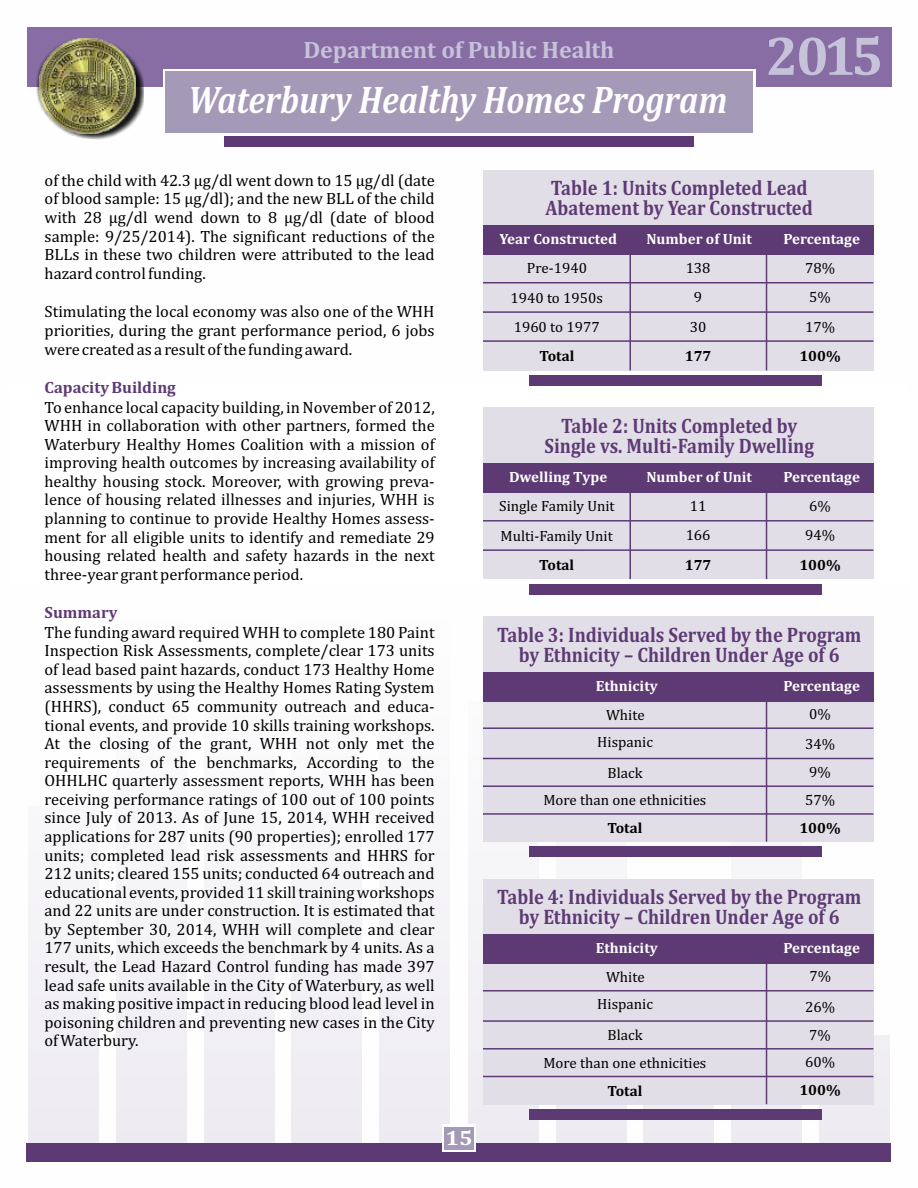
<style>
.page{position:relative;width:918px;height:1188px;background:#fff}
.page>*{position:absolute;margin:0;border:0;box-sizing:border-box;transform-origin:0 0}
.t1{font:700 55.5px "Cambria";color:#c5c2d9}
.t2{font:italic 700 39px "Cambria";color:#fefefe;scale:.86 1}
.t3{font:700 24px "Cambria";letter-spacing:-.005em;color:#c5c2d9}
.t4{font:700 21.15px/20.1px "Cambria";color:#5e3a75;text-align:center;scale:.88 1}
.t5{font:700 21px "Cambria";color:#fefefe;scale:1.09 1}
.t6{font:16.5px/18.6px "Cambria";color:#000;text-align:justify}
.t7{font:700 16.5px "Cambria";color:#5e3a75}
.t8{font:15px/28.2px "Cambria";color:#000}
.t9{font:700 15px "Cambria";color:#fff}
.t10{font:700 15px "Cambria";color:#000}
</style>
<div class="page">
<div style="left:11px;top:386px;width:896px;height:788px;background:linear-gradient(to right,#faf9fb,#faf9fb)"></div>
<div style="left:27px;top:1143px;width:864px;height:18px;background:#5e3a75"></div>
<div style="left:442px;top:1125px;width:34px;height:27px;background:#fefefe"></div>
<div style="left:444px;top:1127px;width:30px;height:23px;background:#a499b7"></div>
<div style="left:224px;top:128px;width:470px;height:18px;background:#5e3a75"></div>
<div style="left:27px;top:27px;width:864px;height:59px;background:#886da5"></div>
<svg style="left:37px;top:63px;width:107px;height:77px"></svg>
<img style="left:39px;top:38px;width:97px;height:95px">
<svg style="left:163px;top:69px;width:592px;height:67px;fill:#fefefe"></svg>
<div style="left:165px;top:72px;width:588px;height:61px;background:#a499b7"></div>
<div style="left:484px;top:170px;width:390px;height:200px;background:#e2dee7"></div>
<hr style="left:483px;top:282px;width:390px;height:1px;background:#5e3a75">
<hr style="left:483px;top:311px;width:390px;height:2px;background:#5e3a75">
<hr style="left:483px;top:340px;width:390px;height:2px;background:#5e3a75">
<div style="left:483px;top:225px;width:391px;height:29px;background:#5e3a75"></div>
<hr style="left:766px;top:254px;width:1px;height:116px;background:#5e3a75">
<div style="left:529px;top:375px;width:293px;height:11px;background:#5e3a75"></div>
<hr style="left:629px;top:254px;width:2px;height:116px;background:#5e3a75">
<div style="left:484px;top:408px;width:390px;height:171px;background:#e2dee7"></div>
<hr style="left:483px;top:520px;width:390px;height:2px;background:#5e3a75">
<hr style="left:483px;top:549px;width:390px;height:2px;background:#5e3a75">
<div style="left:483px;top:463px;width:391px;height:30px;background:#5e3a75"></div>
<hr style="left:766px;top:493px;width:1px;height:86px;background:#5e3a75">
<hr style="left:629px;top:493px;width:2px;height:86px;background:#5e3a75">
<div style="left:529px;top:584px;width:293px;height:11px;background:#5e3a75"></div>
<div style="left:484px;top:616px;width:390px;height:226px;background:#e2dee7"></div>
<hr style="left:483px;top:727px;width:390px;height:2px;background:#5e3a75">
<hr style="left:483px;top:758px;width:390px;height:1px;background:#5e3a75">
<div style="left:483px;top:672px;width:391px;height:29px;background:#5e3a75"></div>
<hr style="left:766px;top:701px;width:1px;height:141px;background:#5e3a75">
<div style="left:529px;top:846px;width:293px;height:11px;background:#5e3a75"></div>
<hr style="left:483px;top:785px;width:390px;height:2px;background:#5e3a75">
<hr style="left:483px;top:813px;width:390px;height:2px;background:#5e3a75">
<div style="left:484px;top:879px;width:390px;height:225px;background:#e2dee7"></div>
<hr style="left:483px;top:990px;width:390px;height:2px;background:#5e3a75">
<hr style="left:483px;top:1020px;width:390px;height:2px;background:#5e3a75">
<div style="left:483px;top:935px;width:391px;height:29px;background:#5e3a75"></div>
<hr style="left:766px;top:964px;width:1px;height:140px;background:#5e3a75">
<div style="left:529px;top:1109px;width:293px;height:11px;background:#5e3a75"></div>
<hr style="left:483px;top:1048px;width:390px;height:2px;background:#5e3a75">
<hr style="left:483px;top:1076px;width:390px;height:1px;background:#5e3a75">
<h3 class="t3" style="left:303px;top:39px;width:313px">Department of Public Health</h3>
<h1 class="t1" style="left:766px;top:32px;width:119px">2015</h1>
<h2 class="t2" style="left:188px;top:83px;width:629px">Waterbury Healthy Homes Program</h2>
<p class="t6" style="left:45px;top:172px;width:392px">of the child with 42.3 µg/dl went down to 15 µg/dl (date of blood sample: 15 µg/dl); and the new BLL of the child with 28 µg/dl wend down to 8 µg/dl (date of blood sample: 9/25/2014). The significant reductions of the BLLs in these two children were attributed to the lead hazard control funding.</p>
<p class="t6" style="left:45px;top:304px;width:392px">Stimulating the local economy was also one of the WHH priorities, during the grant performance period, 6 jobs were created as a result of the funding award.</p>
<p class="t7" style="left:45px;top:380px;width:133px">Capacity Building</p>
<p class="t6" style="left:45px;top:399px;width:392px">To enhance local capacity building, in November of 2012, WHH in collaboration with other partners, formed the Waterbury Healthy Homes Coalition with a mission of improving health outcomes by increasing availability of healthy housing stock. Moreover, with growing preva&shy;lence of housing related illnesses and injuries, WHH is planning to continue to provide Healthy Homes assess&shy;ment for all eligible units to identify and remediate 29 housing related health and safety hazards in the next three-year grant performance period.</p>
<p class="t7" style="left:45px;top:606px;width:74px">Summary</p>
<p class="t6" style="left:44px;top:624px;width:392px">The funding award required WHH to complete 180 Paint Inspection Risk Assessments, complete/clear 173 units of lead based paint hazards, conduct 173 Healthy Home assessments by using the Healthy Homes Rating System (HHRS), conduct 65 community outreach and educa&shy;tional events, and provide 10 skills training workshops.<br>At the closing of the grant, WHH not only met the requirements of the benchmarks, According to the OHHLHC quarterly assessment reports, WHH has been receiving performance ratings of 100 out of 100 points since July of 2013. As of June 15, 2014, WHH received applications for 287 units (90 properties); enrolled 177 units; completed lead risk assessments and HHRS for 212 units; cleared 155 units; conducted 64 outreach and educational events, provided 11 skill training workshops and 22 units are under construction. It is estimated that by September 30, 2014, WHH will complete and clear 177 units, which exceeds the benchmark by 4 units. As a result, the Lead Hazard Control funding has made 397 lead safe units available in the City of Waterbury, as well as making positive impact in reducing blood lead level in poisoning children and preventing new cases in the City of Waterbury.</p>
<p class="t5" style="left:446px;top:1129px;width:26px">15</p>
<p class="t4" style="left:546px;top:179px;width:305px;text-align:left">Table 1: Units Completed Lead<br>Abatement by Year Constructed</p>
<p class="t9" style="left:499px;top:232px;width:119px">Year Constructed</p>
<p class="t9" style="left:646px;top:232px;width:107px">Number of Unit</p>
<p class="t9" style="left:783px;top:232px;width:78px">Percentage</p>
<p class="t8" style="left:527px;top:255px;width:62px">Pre-1940</p>
<p class="t8" style="left:686px;top:254px;width:26px">138</p>
<p class="t8" style="left:805px;top:254px;width:31px">78%</p>
<p class="t8" style="left:510px;top:284px;width:94px">1940 to 1950s</p>
<p class="t8" style="left:514px;top:313px;width:87px">1960 to 1977</p>
<p class="t10" style="left:539px;top:349px;width:36px">Total</p>
<p class="t8" style="left:694px;top:284px;width:10px">9</p>
<p class="t8" style="left:809px;top:284px;width:23px">5%</p>
<p class="t8" style="left:690px;top:313px;width:18px">30</p>
<p class="t8" style="left:805px;top:313px;width:31px">17%</p>
<p class="t10" style="left:685px;top:349px;width:28px">177</p>
<p class="t10" style="left:799px;top:349px;width:43px">100%</p>
<p class="t4" style="left:545px;top:417px;width:308px">Table 2: Units Completed by<br>Single vs. Multi-Family Dwelling</p>
<p class="t9" style="left:509px;top:470px;width:100px">Dwelling Type</p>
<p class="t9" style="left:646px;top:470px;width:107px">Number of Unit</p>
<p class="t9" style="left:783px;top:470px;width:78px">Percentage</p>
<p class="t8" style="left:499px;top:493px;width:117px">Single Family Unit</p>
<p class="t8" style="left:690px;top:492px;width:18px">11</p>
<p class="t8" style="left:809px;top:492px;width:23px">6%</p>
<p class="t8" style="left:501px;top:522px;width:114px">Multi-Family Unit</p>
<p class="t10" style="left:539px;top:558px;width:36px">Total</p>
<p class="t8" style="left:686px;top:522px;width:26px">166</p>
<p class="t8" style="left:805px;top:522px;width:31px">94%</p>
<p class="t10" style="left:685px;top:558px;width:28px">177</p>
<p class="t10" style="left:799px;top:558px;width:43px">100%</p>
<p class="t4" style="left:497px;top:626px;width:416px">Table 3: Individuals Served by the Program by Ethnicity – Children Under Age of 6</p>
<p class="t9" style="left:596px;top:679px;width:64px">Ethnicity</p>
<p class="t9" style="left:783px;top:679px;width:78px">Percentage</p>
<p class="t8" style="left:606px;top:701px;width:40px">White</p>
<p class="t8" style="left:597px;top:729px;width:57px">Hispanic</p>
<p class="t8" style="left:608px;top:759px;width:37px">Black</p>
<p class="t8" style="left:809px;top:701px;width:23px">0%</p>
<p class="t8" style="left:805px;top:731px;width:31px">34%<br>9%</p>
<p class="t8" style="left:543px;top:787px;width:165px">More than one ethnicities</p>
<p class="t8" style="left:805px;top:787px;width:31px">57%</p>
<p class="t10" style="left:607px;top:821px;width:36px">Total</p>
<p class="t10" style="left:799px;top:821px;width:43px">100%</p>
<p class="t4" style="left:497px;top:888px;width:416px">Table 4: Individuals Served by the Program by Ethnicity – Children Under Age of 6</p>
<p class="t9" style="left:596px;top:942px;width:64px">Ethnicity</p>
<p class="t9" style="left:783px;top:942px;width:78px">Percentage</p>
<p class="t8" style="left:606px;top:964px;width:40px">White</p>
<p class="t8" style="left:597px;top:991px;width:57px">Hispanic</p>
<p class="t8" style="left:608px;top:1022px;width:37px">Black</p>
<p class="t8" style="left:810px;top:963px;width:23px">7%</p>
<p class="t8" style="left:805px;top:993px;width:31px">26%<br>7%</p>
<p class="t8" style="left:543px;top:1050px;width:165px">More than one ethnicities</p>
<p class="t8" style="left:805px;top:1049px;width:31px">60%</p>
<p class="t10" style="left:607px;top:1084px;width:36px">Total</p>
<p class="t10" style="left:799px;top:1084px;width:43px">100%</p>
</div>
